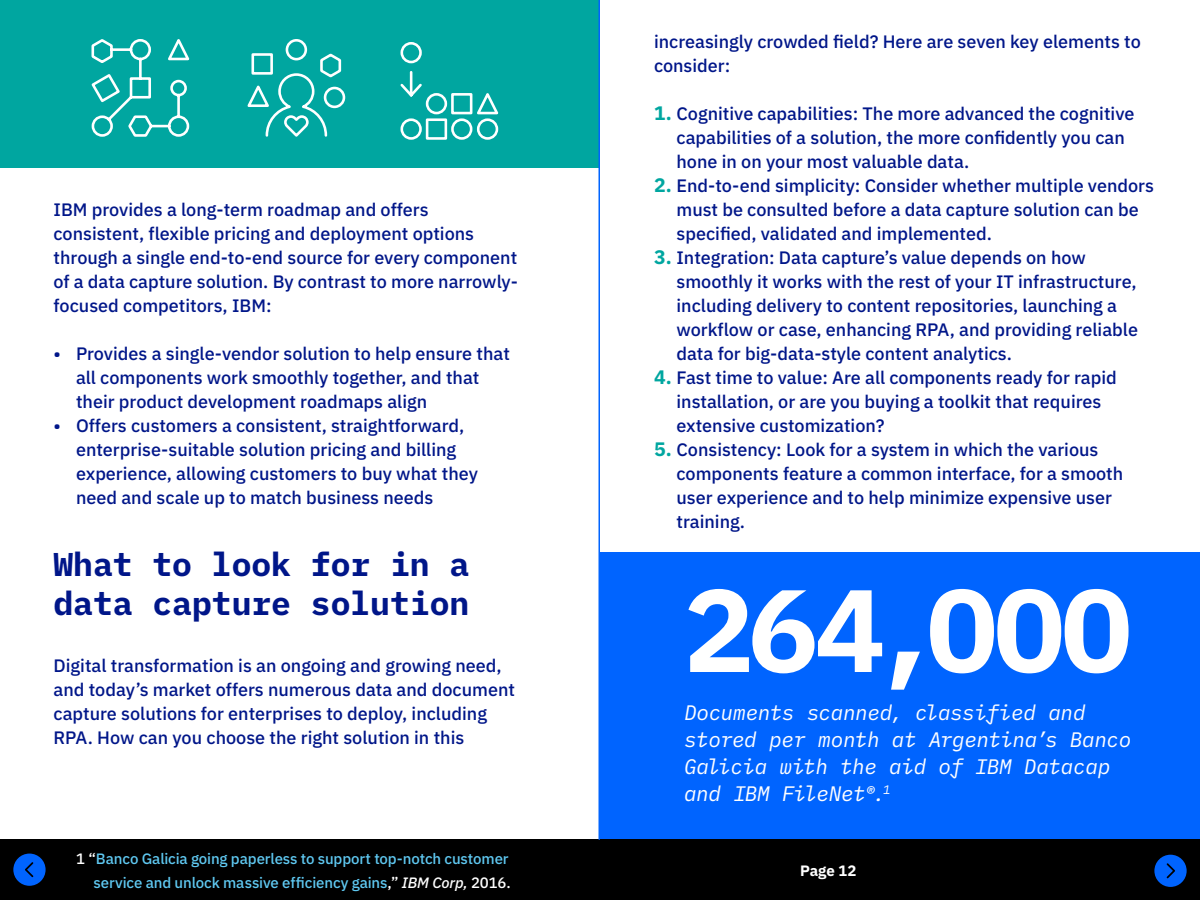
<style>
.page{position:relative;width:1200px;height:900px;background:#fff}
.page>*{position:absolute;margin:0;border:0;box-sizing:border-box;transform-origin:0 0}
.t1{font:700 117px "IBM Plex Mono";letter-spacing:-.025em;color:#fff}
.t2{font:700 33px/39px "IBM Plex Mono";color:#001689}
.t3{font:italic 21px/27px "IBM Plex Mono";letter-spacing:-.02em;color:#fff}
.t4{font:500 18px/24px "IBM Plex Sans";color:#001689}
.t5{font:500 15px/24px "IBM Plex Sans";letter-spacing:-.01em;color:#5fc8f1;text-align:right}
.t6{font:700 15px "IBM Plex Sans";letter-spacing:-.005em;color:#fff}
.s1{color:#fff}
.s2{font-style:italic;color:#fff}
.s3{font-weight:700;font-size:19.5px;color:#00a6a0}
</style>
<div class="page">
<div style="left:600px;top:552px;width:600px;height:348px;background:#0064ff"></div>
<div style="left:0;top:0;width:600px;height:168px;background:#00a6a0"></div>
<div style="left:0;top:840px;width:1200px;height:60px;background:#000"></div>
<svg style="left:13px;top:854px;width:33px;height:32px"></svg>
<hr style="left:598px;top:0;width:2px;height:840px;background:#0064ff">
<svg style="left:1154px;top:855px;width:33px;height:32px"></svg>
<svg style="left:247px;top:39px;width:99px;height:98px"></svg>
<svg style="left:400px;top:42px;width:99px;height:98px"></svg>
<svg style="left:91px;top:39px;width:99px;height:98px"></svg>
<p class="t4" style="left:54px;top:196px;width:466px">IBM provides a long-term roadmap and offers consistent, flexible pricing and deployment options through a single end-to-end source for every component of a data capture solution. By contrast to more narrowly&shy;focused competitors, IBM:</p>
<p class="t4" style="left:76px;top:340px;width:435px;text-indent:-22px">• Provides a single-vendor solution to help ensure that all components work smoothly together, and that their product development roadmaps align</p>
<p class="t4" style="left:76px;top:412px;width:403px;text-indent:-22px">• Offers customers a consistent, straightforward, enterprise-suitable solution pricing and billing experience, allowing customers to buy what they need and scale up to match business needs</p>
<h2 class="t2" style="left:54px;top:542px;width:417px">What to look for in a data capture solution</h2>
<p class="t4" style="left:54px;top:652px;width:463px">Digital transformation is an ongoing and growing need, and today’s market offers numerous data and document capture solutions for enterprises to deploy, including RPA. How can you choose the right solution in this</p>
<p class="t5" style="left:76px;top:845px;width:436px"><span class="s1">1 “</span>Banco Galicia going paperless to support top-notch customer service and unlock massive efficiency gains<span class="s1">,”</span> <span class="s2">IBM Corp,</span> <span class="s1">2016.</span></p>
<p class="t4" style="left:654px;top:28px;width:488px">increasingly crowded field? Here are seven key elements to consider:</p>
<p class="t4" style="left:676px;top:100px;width:459px;text-indent:-22px"><span class="s3">1.</span> Cognitive capabilities: The more advanced the cognitive capabilities of a solution, the more confidently you can hone in on your most valuable data.</p>
<p class="t4" style="left:676px;top:172px;width:479px;text-indent:-22px"><span class="s3">2.</span> End-to-end simplicity: Consider whether multiple vendors must be consulted before a data capture solution can be specified, validated and implemented.</p>
<p class="t4" style="left:676px;top:244px;width:463px;text-indent:-22px"><span class="s3">3.</span> Integration: Data capture’s value depends on how smoothly it works with the rest of your IT infrastructure, including delivery to content repositories, launching a workflow or case, enhancing RPA, and providing reliable data for big-data-style content analytics.</p>
<p class="t4" style="left:676px;top:364px;width:442px;text-indent:-22px"><span class="s3">4.</span> Fast time to value: Are all components ready for rapid installation, or are you buying a toolkit that requires extensive customization?</p>
<p class="t4" style="left:676px;top:436px;width:448px;text-indent:-22px"><span class="s3">5.</span> Consistency: Look for a system in which the various components feature a common interface, for a smooth user experience and to help minimize expensive user training.</p>
<h1 class="t1" style="left:684px;top:537px;width:449px">264,OOO</h1>
<p class="t3" style="left:684px;top:697px;width:449px">Documents scanned, classified and stored per month at Argentina’s Banco<br>Galicia with the aid of IBM Datacap and IBM FileNet®.<sup>1</sup></p>
<p class="t6" style="left:800px;top:859px;width:58px">Page 12</p>
</div>
